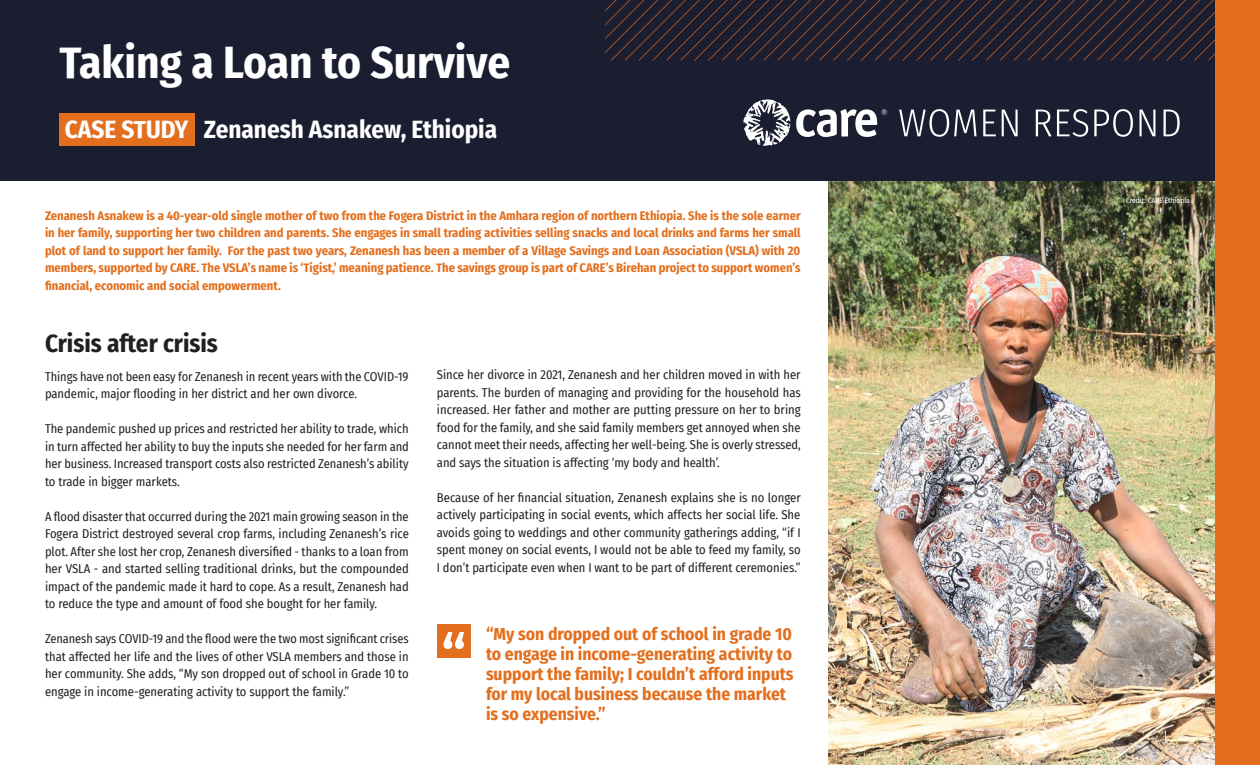
<style>
.page{position:relative;width:1260px;height:765px;background:#fff}
.page>*{position:absolute;margin:0;border:0;box-sizing:border-box;transform-origin:0 0}
.Heading_20pt{font:700 45px "Fira Sans Condensed";color:#fff}
.t1{font:700 25px "Fira Sans Condensed";color:#fff}
.Heading_20pt-2{font:700 25px "Fira Sans Condensed";color:#231f20}
.Pull_Quote{font:700 17.5px/20px "Fira Sans Condensed";color:#e36f1e}
.Text_10_14{font:12.5px/17.5px "Fira Sans Condensed";color:#231f20;text-align:justify}
.Text_10_14-2{font:700 12.5px/17.5px "Fira Sans Condensed";color:#e36f1e;text-align:justify}
.Photo_Credit{font:7.5px "Fira Sans Condensed";color:#fff}
</style>
<div class="page">
<img style="left:829px;top:181px;width:386px;height:584px">
<div style="left:0;top:0;width:1215px;height:181px;background:#1b1d31"></div>
<div style="left:59px;top:113px;width:136px;height:33px;background:#e36f1e"></div>
<svg style="left:605px;top:0;width:610px;height:61px"></svg>
<div style="left:1215px;top:0;width:45px;height:765px;background:#e36f1e"></div>
<div style="left:437px;top:624px;width:34px;height:33px;background:#e36f1e"></div>
<svg style="left:443px;top:632px;width:21px;height:17px"></svg>
<svg style="left:743px;top:99px;width:47px;height:47px"></svg>
<svg style="left:796px;top:109px;width:91px;height:28px"></svg>
<svg style="left:899px;top:109px;width:281px;height:28px"></svg>
<p class="Heading_20pt" style="left:59px;top:24px;width:452px">Taking a Loan to Survive</p>
<p class="t1" style="left:65px;top:109px;width:434px">CASE STUDY Zenanesh Asnakew, Ethiopia</p>
<p class="Text_10_14-2" style="left:45px;top:206px;width:757px">Zenanesh Asnakew is a 40-year-old single mother of two from the Fogera District in the Amhara region of northern Ethiopia. She is the sole earner in her family, supporting her two children and parents. She engages in small trading activities selling snacks and local drinks and farms her small plot of land to support her family. For the past two years, Zenanesh has been a member of a Village Savings and Loan Association (VSLA) with 20 members, supported by CARE. The VSLA’s name is ‘Tigist,’ meaning patience. The savings group is part of CARE’s Birehan project to support women’s financial, economic and social empowerment.</p>
<p class="Heading_20pt-2" style="left:45px;top:322px;width:174px">Crisis after crisis</p>
<p class="Text_10_14" style="left:45px;top:367px;width:365px">Things have not been easy for Zenanesh in recent years with the COVID-19 pandemic, major flooding in her district and her own divorce.</p>
<p class="Text_10_14" style="left:45px;top:420px;width:365px">The pandemic pushed up prices and restricted her ability to trade, which in turn affected her ability to buy the inputs she needed for her farm and her business. Increased transport costs also restricted Zenanesh’s ability to trade in bigger markets.</p>
<p class="Text_10_14" style="left:45px;top:507px;width:365px">A flood disaster that occurred during the 2021 main growing season in the Fogera District destroyed several crop farms, including Zenanesh’s rice plot. After she lost her crop, Zenanesh diversified - thanks to a loan from her VSLA - and started selling traditional drinks, but the compounded impact of the pandemic made it hard to cope. As a result, Zenanesh had to reduce the type and amount of food she bought for her family.</p>
<p class="Text_10_14" style="left:45px;top:630px;width:365px">Zenanesh says COVID-19 and the flood were the two most significant crises that affected her life and the lives of other VSLA members and those in her community. She adds, “My son dropped out of school in Grade 10 to engage in income-generating activity to support the family.”</p>
<p class="Text_10_14" style="left:437px;top:366px;width:366px">Since her divorce in 2021, Zenanesh and her children moved in with her parents. The burden of managing and providing for the household has increased. Her father and mother are putting pressure on her to bring food for the family, and she said family members get annoyed when she cannot meet their needs, affecting her well-being. She is overly stressed, and says the situation is affecting ‘my body and health’.</p>
<p class="Text_10_14" style="left:437px;top:488px;width:365px">Because of her financial situation, Zenanesh explains she is no longer actively participating in social events, which affects her social life. She avoids going to weddings and other community gatherings adding, “if I spent money on social events, I would not be able to feed my family, so I don’t participate even when I want to be part of different ceremonies.”</p>
<p class="Pull_Quote" style="left:486px;top:623px;width:309px">“My son dropped out of school in grade 10 to engage in income-generating activity to support the family; I couldn’t afford inputs for my local business because the market is so expensive.”</p>
<p class="Photo_Credit" style="left:1126px;top:194px;width:65px">Credit: CARE Ethiopia</p>
</div>
